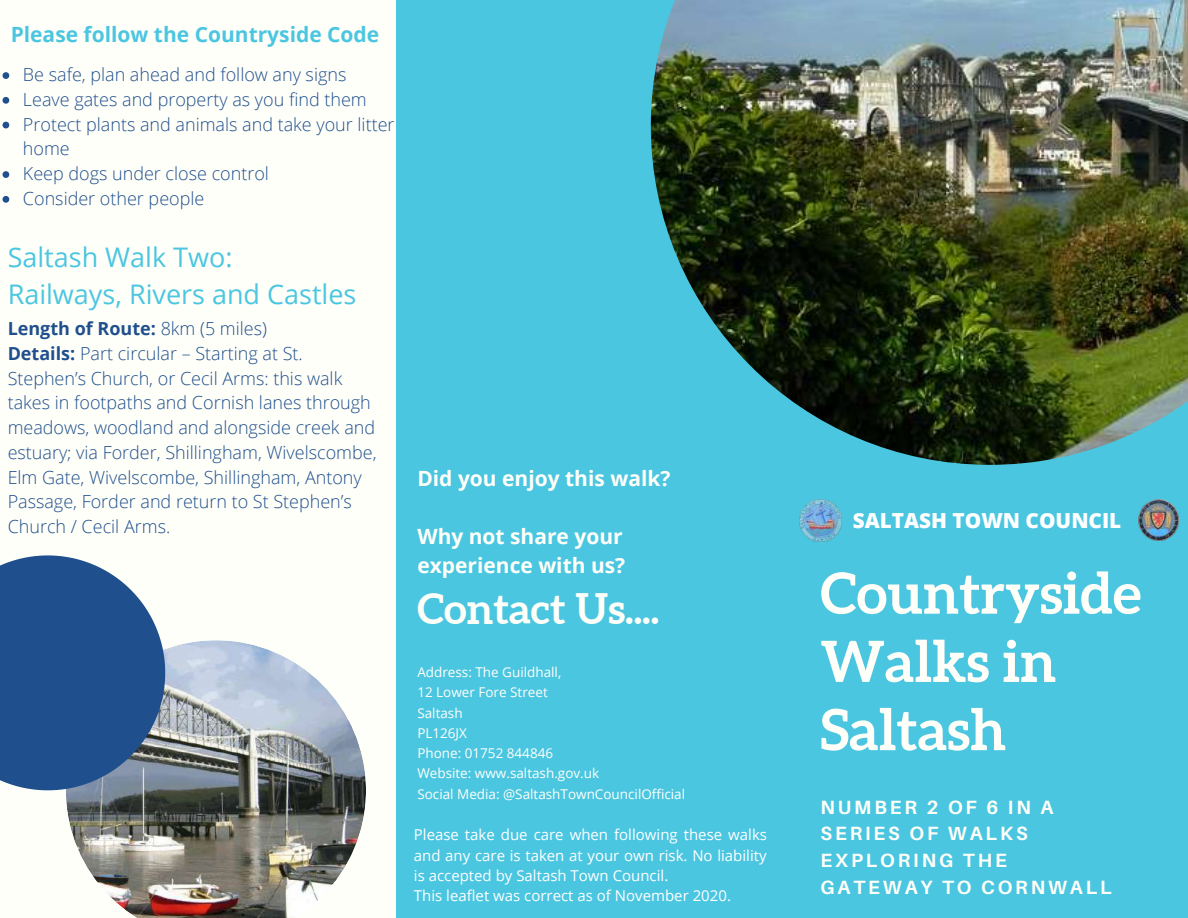
<style>
.page{position:relative;width:1188px;height:918px;background:#4bc6e1}
.page>*{position:absolute;margin:0;border:0;box-sizing:border-box;transform-origin:0 0}
.t1{font:700 56.85px/68.2px "Aleo";color:#fffff9}
.t2{font:700 42px "Aleo";color:#fffff9}
.t3{font:27px/37.2px "Open Sans";color:#4bc6e1}
.t4{font:700 21px/29.2px "Open Sans";color:#fffff9}
.t5{font:700 21px "Open Sans";color:#4bc6e1}
.t6{font:800 20.7px "Open Sans";color:#fff}
.t7{font:700 19.2px/26.7px "Aileron";letter-spacing:.15em;color:#fffff9}
.t8{font:300 18px/24.8px "Open Sans";color:#1f4f8d}
.t9{font:15px/20.2px "Open Sans";color:#fff}
.t10{font:13.5px/20.2px "Open Sans";color:#fffff9}
.s1{font-weight:700}
</style>
<div class="page">
<img style="left:651px;top:0;width:537px;height:465px">
<div style="left:0;top:0;width:396px;height:918px;background:#fffff9"></div>
<img style="left:1138px;top:500px;width:41px;height:40px">
<img style="left:800px;top:500px;width:41px;height:41px">
<img style="left:66px;top:640px;width:300px;height:278px">
<svg style="left:0;top:555px;width:165px;height:235px;background:#386296"></svg>
<svg style="left:3px;top:72px;width:6px;height:7px"></svg>
<svg style="left:3px;top:97px;width:6px;height:7px"></svg>
<svg style="left:3px;top:122px;width:6px;height:6px"></svg>
<svg style="left:3px;top:171px;width:6px;height:7px"></svg>
<svg style="left:3px;top:196px;width:6px;height:7px"></svg>
<p class="t5" style="left:11px;top:20px;width:370px">Please follow the Countryside Code</p>
<p class="t8" style="left:23px;top:62px;width:373px">Be safe, plan ahead and follow any signs<br>Leave gates and property as you find them<br>Protect plants and animals and take your litter home<br>Keep dogs under close control<br>Consider other people</p>
<h3 class="t3" style="left:8px;top:238px;width:350px">Saltash Walk Two:<br>Railways, Rivers and Castles</h3>
<p class="t8" style="left:8px;top:316px;width:370px"><span class="s1">Length of Route:</span> 8km (5 miles)<br><span class="s1">Details:</span> Part circular – Starting at St.<br>Stephen’s Church, or Cecil Arms: this walk takes in footpaths and Cornish lanes through meadows, woodland and alongside creek and estuary; via Forder, Shillingham, Wivelscombe, Elm Gate, Wivelscombe, Shillingham, Antony Passage, Forder and return to St Stephen’s Church / Cecil Arms.</p>
<p class="t4" style="left:417px;top:463px;width:255px">Did you enjoy this walk?</p>
<p class="t4" style="left:417px;top:521px;width:209px">Why not share your experience with us?</p>
<h2 class="t2" style="left:417px;top:585px;width:243px">Contact Us....</h2>
<p class="t10" style="left:417px;top:662px;width:269px">Address: The Guildhall,<br>12 Lower Fore Street<br>Saltash<br>PL126JX<br>Phone: 01752 844846<br>Website: www.saltash.gov.uk<br>Social Media: @SaltashTownCouncilOfficial</p>
<p class="t9" style="left:414px;top:825px;width:355px">Please take due care when following these walks and any care is taken at your own risk. No liability is accepted by Saltash Town Council.<br>This leaflet was correct as of November 2020.</p>
<p class="t6" style="left:853px;top:506px;width:270px">SALTASH TOWN COUNCIL</p>
<h1 class="t1" style="left:820px;top:559px;width:322px">Countryside<br>Walks in<br>Saltash</h1>
<p class="t7" style="left:820px;top:793px;width:293px">NUMBER 2 OF 6 IN A<br>SERIES OF WALKS<br>EXPLORING THE<br>GATEWAY TO CORNWALL</p>
</div>
